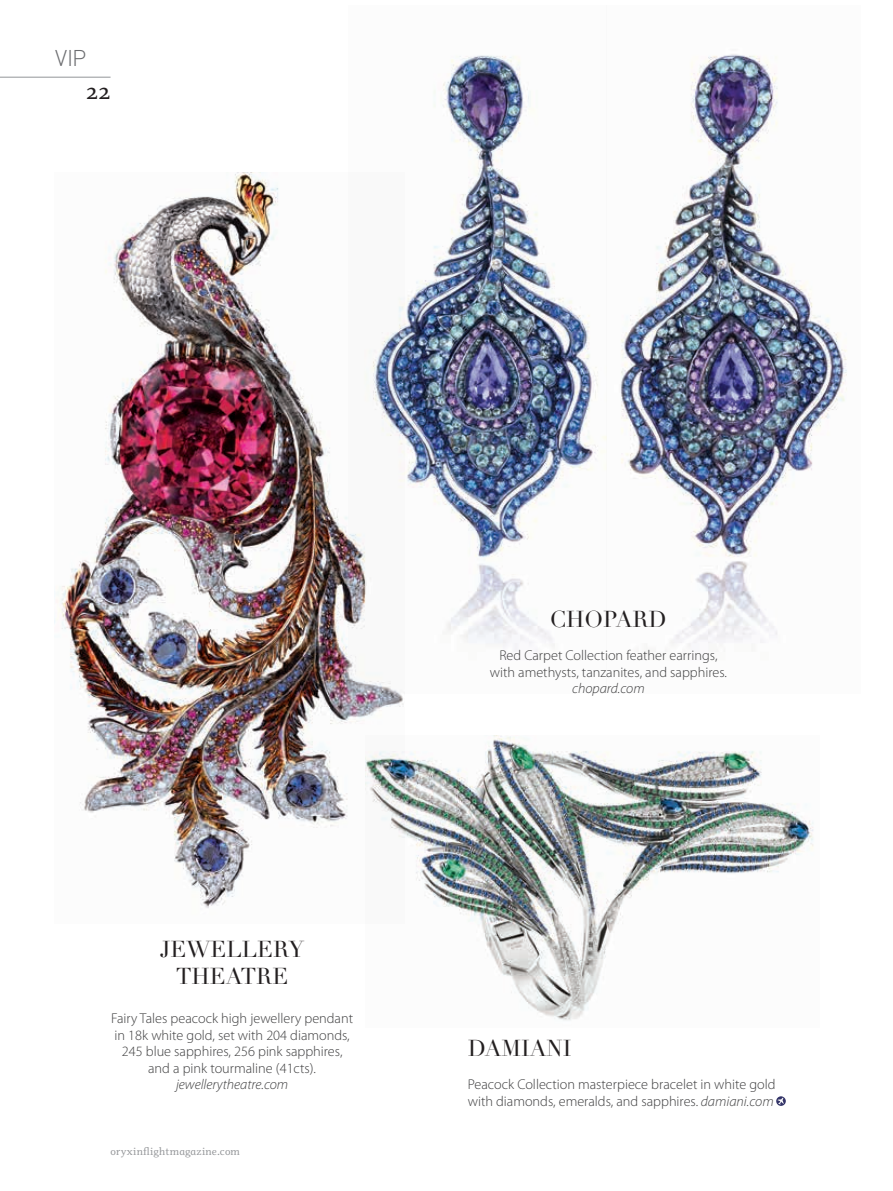
<style>
.page{position:relative;width:893px;height:1191px;background:#fff}
.page>*{position:absolute;margin:0;border:0;box-sizing:border-box;transform-origin:0 0}
.t1{font:22.5px/27px "Didot";color:#231f20;text-align:center}
.t2{font:300 22.5px "DIN";color:#6c6d70}
.t3{font:22.5px "Odile";color:#231f20}
.t4{font:300 14.25px/16.5px "Myriad Pro";color:#3e3e3f;text-align:center}
.t5{font:italic 300 14.25px "Myriad Pro";color:#3e3e3f}
.t6{font:10.5px "Odile";letter-spacing:.02em;color:#939598}
.s1{font-style:italic}
</style>
<div class="page">
<img style="left:405px;top:54px;width:442px;height:606px">
<svg style="left:776px;top:1096px;width:10px;height:10px"></svg>
<img style="left:57px;top:173px;width:348px;height:735px">
<img style="left:366px;top:736px;width:448px;height:285px">
<hr style="left:0;top:77px;width:111px;height:1px;background:#939598">
<h1 class="t2" style="left:55px;top:44px;width:33px">VIP</h1>
<h1 class="t3" style="left:86px;top:76px;width:26px">22</h1>
<h1 class="t1" style="left:160px;top:936px;width:146px">JEWELLERY<br>THEATRE</h1>
<p class="t4" style="left:111px;top:1010px;width:243px">Fairy Tales peacock high jewellery pendant in 18k white gold, set with 204 diamonds, 245 blue sapphires, 256 pink sapphires, and a pink tourmaline (41cts).</p>
<p class="t5" style="left:176px;top:1077px;width:114px">jewellerytheatre.com</p>
<p class="t6" style="left:111px;top:1144px;width:131px">oryxinflightmagazine.com</p>
<h1 class="t1" style="left:550px;top:606px;width:119px">CHOPARD</h1>
<p class="t4" style="left:490px;top:647px;width:239px">Red Carpet Collection feather earrings, with amethysts, tanzanites, and sapphires.</p>
<p class="t5" style="left:572px;top:681px;width:74px">chopard.com</p>
<h1 class="t1" style="left:468px;top:1035px;width:105px">DAMIANI</h1>
<p class="t4" style="left:468px;top:1076px;width:309px;text-align:left">Peacock Collection masterpiece bracelet in white gold with diamonds, emeralds, and sapphires. <span class="s1">damiani.com</span></p>
</div>
